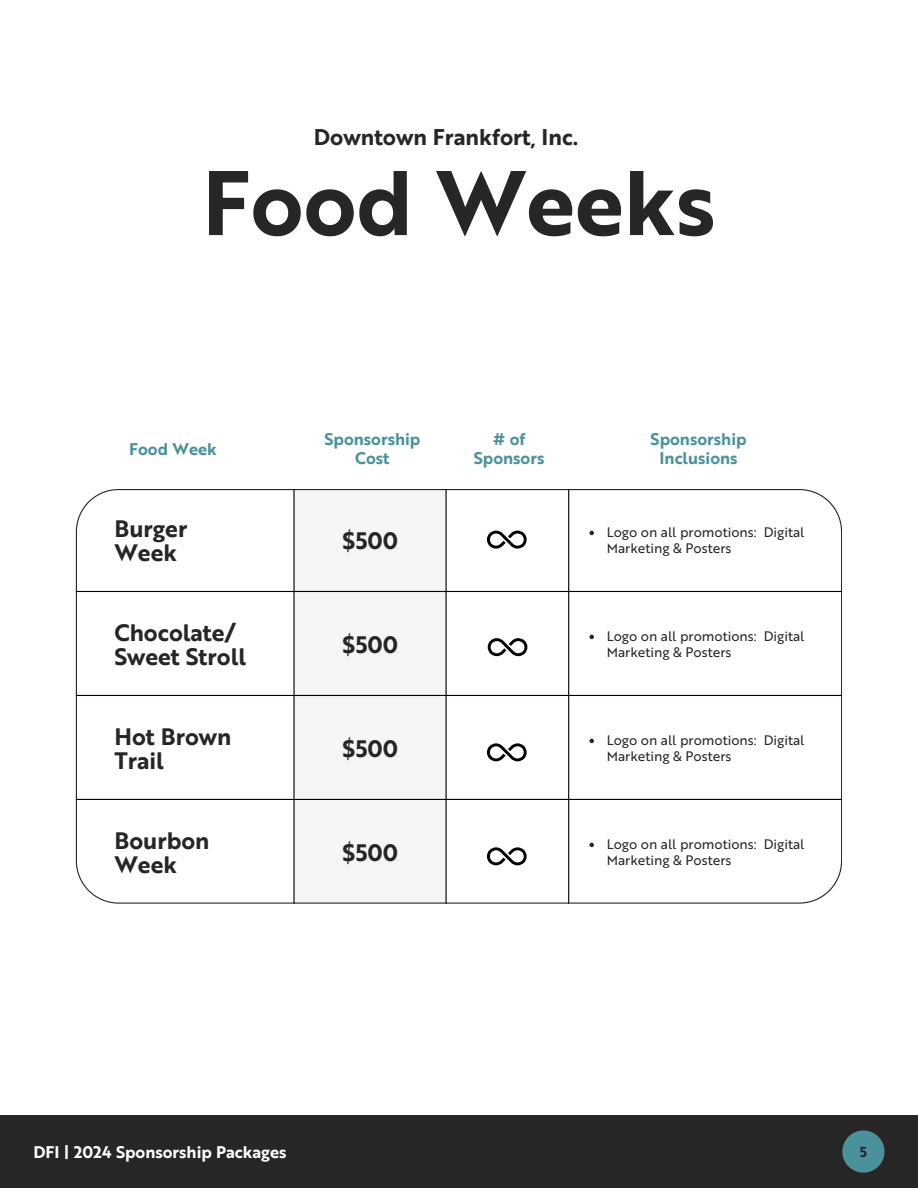
<style>
.page{position:relative;width:918px;height:1188px;background:#fff}
.page>*{position:absolute;margin:0;border:0;box-sizing:border-box;transform-origin:0 0}
.t1{font:88.95px "Brother 1816 Bold";color:#262626}
.t2{font:23.25px/23.7px "Brother 1816 Bold";color:#262626}
.t3{font:22.2px "Brother 1816 Bold";color:#262626}
.t4{font:16.5px/19.2px "Brother 1816 Bold";color:#4b919c;text-align:center}
.t5{font:16.5px "Brother 1816 Bold";color:#fff}
.t6{font:14.25px "Brother 1816 Bold";color:#262626}
.t7{font:13.5px/15.6px "Brother 1816 Regular";color:#262626}
</style>
<div class="page">
<svg style="left:76px;top:489px;width:766px;height:415px"></svg>
<hr style="left:293px;top:490px;width:2px;height:414px;background:#000">
<hr style="left:445px;top:490px;width:2px;height:414px;background:#000">
<hr style="left:76px;top:591px;width:766px;height:1px;background:#000">
<hr style="left:568px;top:489px;width:1px;height:415px;background:#000">
<svg style="left:589px;top:531px;width:5px;height:4px"></svg>
<hr style="left:76px;top:695px;width:766px;height:1px;background:#000">
<svg style="left:589px;top:635px;width:5px;height:4px"></svg>
<hr style="left:76px;top:799px;width:766px;height:1px;background:#000">
<svg style="left:589px;top:739px;width:5px;height:4px"></svg>
<svg style="left:589px;top:843px;width:5px;height:4px"></svg>
<svg style="left:486px;top:847px;width:42px;height:18px"></svg>
<svg style="left:486px;top:743px;width:42px;height:18px"></svg>
<svg style="left:487px;top:638px;width:41px;height:18px"></svg>
<svg style="left:486px;top:531px;width:42px;height:18px"></svg>
<div style="left:0;top:1115px;width:918px;height:73px;background:#262626"></div>
<div style="left:842px;top:1130px;width:43px;height:43px;background:#4b919c;border-radius:50%"></div>
<p class="t3" style="left:314px;top:121px;width:266px">Downtown Frankfort, Inc.</p>
<p class="t1" style="left:202px;top:138px;width:515px">Food Weeks</p>
<h2 class="t4" style="left:129px;top:438px;width:89px">Food Week</h2>
<h3 class="t4" style="left:324px;top:429px;width:97px">Sponsorship<br>Cost</h3>
<h3 class="t4" style="left:651px;top:429px;width:97px">Sponsorship<br>Inclusions</h3>
<h3 class="t4" style="left:474px;top:429px;width:72px"># of<br>Sponsors</h3>
<h1 class="t2" style="left:114px;top:516px;width:74px">Burger<br>Week</h1>
<h3 class="t2" style="left:342px;top:527px;width:58px">$500</h3>
<h2 class="t2" style="left:114px;top:620px;width:133px">Chocolate/<br>Sweet Stroll</h2>
<h2 class="t2" style="left:342px;top:631px;width:58px">$500</h2>
<p class="t2" style="left:114px;top:724px;width:118px">Hot Brown<br>Trail</p>
<p class="t2" style="left:342px;top:735px;width:58px">$500</p>
<p class="t2" style="left:114px;top:828px;width:97px">Bourbon<br>Week</p>
<p class="t2" style="left:342px;top:839px;width:58px">$500</p>
<h2 class="t7" style="left:607px;top:524px;width:199px">Logo on all promotions: Digital<br>Marketing &amp; Posters</h2>
<h2 class="t7" style="left:607px;top:628px;width:199px">Logo on all promotions: Digital<br>Marketing &amp; Posters</h2>
<h2 class="t7" style="left:607px;top:732px;width:199px">Logo on all promotions: Digital<br>Marketing &amp; Posters</h2>
<h2 class="t7" style="left:607px;top:836px;width:199px">Logo on all promotions: Digital<br>Marketing &amp; Posters</h2>
<h2 class="t5" style="left:33px;top:1140px;width:255px">DFI | 2024 Sponsorship Packages</h2>
<p class="t6" style="left:860px;top:1142px;width:9px">5</p>
</div>
